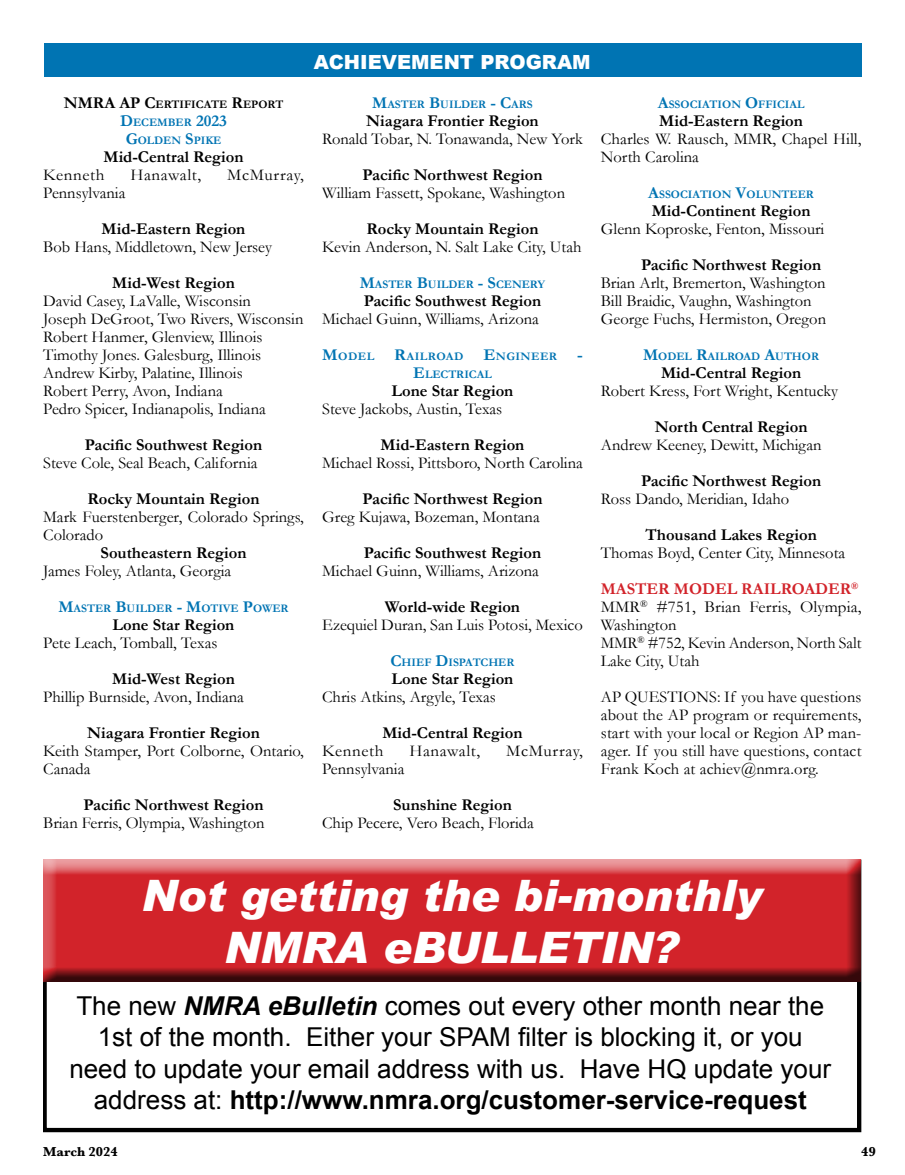
<style>
.page{position:relative;width:905px;height:1175px;background:#fff}
.page>*{position:absolute;margin:0;border:0;box-sizing:border-box;transform-origin:0 0}
.t1{font:italic 900 43.35px/52.1px "Arial";color:#fff;text-align:center}
.t2{font:25.95px/31.2px "Arial";color:#000;text-align:center}
.t3{font:900 19.5px "Arial";color:#fff}
.t4{font:16.5px/18px "Garamond";color:#000}
.t5{font:700 16.5px "Garamond";color:#000}
.t6{font:16.5px "Garamond";letter-spacing:.035em;color:#000}
.t7{font:700 13.5px "Baskerville";color:#000}
.t8{font:700 11.55px/18px "Garamond";color:#0074b3;text-align:center}
.s1{font-size:16.5px;color:#000}
.s2{color:#000}
.s3{font-size:16.5px}
.s4{font-weight:700;color:#d2232a}
.s5{font-weight:700;font-style:italic}
.s6{font-weight:700}
</style>
<div class="page">
<div style="left:44px;top:44px;width:817px;height:33px;background:#0074b3"></div>
<svg style="left:44px;top:985px;width:817px;height:147px"></svg>
<div style="left:44px;top:859px;width:818px;height:126px;background:#000;opacity:.75"></div>
<p class="t3" style="left:314px;top:48px;width:278px">ACHIEVEMENT PROGRAM</p>
<p class="t8" style="left:64px;top:95px;width:221px"><span class="s1">NMRA AP C</span><span class="s2">ERTIFICATE</span> <span class="s1">R</span><span class="s2">EPORT<br></span><span class="s3">D</span>ECEMBER <span class="s3">2023<br>G</span>OLDEN <span class="s3">S</span>PIKE</p>
<p class="t5" style="left:103px;top:147px;width:141px">Mid-Central Region</p>
<p class="t6" style="left:43px;top:165px;width:63px">Kenneth</p>
<p class="t6" style="left:130px;top:165px;width:72px">Hanawalt,</p>
<p class="t6" style="left:227px;top:165px;width:78px">McMurray,</p>
<p class="t4" style="left:43px;top:184px;width:84px">Pennsylvania</p>
<p class="t5" style="left:102px;top:219px;width:145px">Mid-Eastern Region</p>
<p class="t4" style="left:43px;top:238px;width:230px">Bob Hans, Middletown, New Jersey</p>
<p class="t5" style="left:112px;top:273px;width:124px">Mid-West Region</p>
<p class="t4" style="left:43px;top:292px;width:262px">David Casey, LaValle, Wisconsin<br>Joseph DeGroot, Two Rivers, Wisconsin Robert Hanmer, Glenview, Illinois Timothy Jones. Galesburg, Illinois Andrew Kirby, Palatine, Illinois<br>Robert Perry, Avon, Indiana<br>Pedro Spicer, Indianapolis, Indiana</p>
<p class="t5" style="left:85px;top:435px;width:179px">Pacific Southwest Region</p>
<p class="t4" style="left:43px;top:454px;width:216px">Steve Cole, Seal Beach, California</p>
<p class="t5" style="left:87px;top:489px;width:173px">Rocky Mountain Region</p>
<p class="t4" style="left:43px;top:508px;width:262px">Mark Fuerstenberger, Colorado Springs,<br>Colorado</p>
<p class="t5" style="left:101px;top:543px;width:147px">Southeastern Region</p>
<p class="t4" style="left:43px;top:562px;width:189px">James Foley, Atlanta, Georgia</p>
<p class="t8" style="left:58px;top:599px;width:231px"><span class="s3">M</span>ASTER <span class="s3">B</span>UILDER <span class="s3">- M</span>OTIVE <span class="s3">P</span>OWER</p>
<p class="t5" style="left:113px;top:615px;width:123px">Lone Star Region</p>
<p class="t4" style="left:43px;top:634px;width:176px">Pete Leach, Tomball, Texas</p>
<p class="t5" style="left:112px;top:669px;width:124px">Mid-West Region</p>
<p class="t4" style="left:43px;top:688px;width:202px">Phillip Burnside, Avon, Indiana</p>
<p class="t5" style="left:87px;top:723px;width:174px">Niagara Frontier Region</p>
<p class="t4" style="left:43px;top:742px;width:262px">Keith Stamper, Port Colborne, Ontario,<br>Canada</p>
<p class="t5" style="left:83px;top:795px;width:182px">Pacific Northwest Region</p>
<p class="t4" style="left:43px;top:814px;width:223px">Brian Ferris, Olympia, Washington</p>
<p class="t8" style="left:372px;top:95px;width:148px"><span class="s3">M</span>ASTER <span class="s3">B</span>UILDER <span class="s3">- C</span>ARS</p>
<p class="t5" style="left:366px;top:111px;width:174px">Niagara Frontier Region</p>
<p class="t4" style="left:322px;top:130px;width:262px">Ronald Tobar, N. Tonawanda, New York</p>
<p class="t5" style="left:362px;top:165px;width:182px">Pacific Northwest Region</p>
<p class="t4" style="left:322px;top:184px;width:244px">William Fassett, Spokane, Washington</p>
<p class="t5" style="left:366px;top:219px;width:173px">Rocky Mountain Region</p>
<p class="t4" style="left:322px;top:238px;width:261px">Kevin Anderson, N. Salt Lake City, Utah</p>
<p class="t8" style="left:360px;top:275px;width:187px"><span class="s3">M</span>ASTER <span class="s3">B</span>UILDER <span class="s3">- S</span>CENERY</p>
<p class="t5" style="left:364px;top:291px;width:179px">Pacific Southwest Region</p>
<p class="t4" style="left:322px;top:310px;width:218px">Michael Guinn, Williams, Arizona</p>
<p class="t8" style="left:322px;top:347px;width:134px"><span class="s3">M</span>ODEL <span class="s3">R</span>AILROAD</p>
<p class="t8" style="left:413px;top:347px;width:171px;text-align:left;text-indent:70px"><span class="s3">E</span>NGINEER <span class="s3">-<br>E</span>LECTRICAL</p>
<p class="t5" style="left:391px;top:381px;width:123px">Lone Star Region</p>
<p class="t4" style="left:322px;top:400px;width:182px">Steve Jackobs, Austin, Texas</p>
<p class="t5" style="left:380px;top:435px;width:145px">Mid-Eastern Region</p>
<p class="t4" style="left:322px;top:454px;width:262px">Michael Rossi, Pittsboro, North Carolina</p>
<p class="t5" style="left:362px;top:489px;width:182px">Pacific Northwest Region</p>
<p class="t4" style="left:322px;top:508px;width:219px">Greg Kujawa, Bozeman, Montana</p>
<p class="t5" style="left:364px;top:543px;width:179px">Pacific Southwest Region</p>
<p class="t4" style="left:322px;top:562px;width:218px">Michael Guinn, Williams, Arizona</p>
<p class="t5" style="left:385px;top:597px;width:137px">World-wide Region</p>
<p class="t4" style="left:322px;top:616px;width:262px">Ezequiel Duran, San Luis Potosi, Mexico</p>
<p class="t8" style="left:390px;top:653px;width:125px"><span class="s3">C</span>HIEF <span class="s3">D</span>ISPATCHER</p>
<p class="t5" style="left:391px;top:669px;width:123px">Lone Star Region</p>
<p class="t4" style="left:322px;top:688px;width:175px">Chris Atkins, Argyle, Texas</p>
<p class="t5" style="left:382px;top:723px;width:141px">Mid-Central Region</p>
<p class="t6" style="left:322px;top:741px;width:63px">Kenneth</p>
<p class="t6" style="left:409px;top:741px;width:72px">Hanawalt,</p>
<p class="t6" style="left:506px;top:741px;width:78px">McMurray,</p>
<p class="t4" style="left:322px;top:760px;width:84px">Pennsylvania</p>
<p class="t5" style="left:393px;top:795px;width:120px">Sunshine Region</p>
<p class="t4" style="left:322px;top:814px;width:213px">Chip Pecere, Vero Beach, Florida</p>
<p class="t8" style="left:658px;top:95px;width:148px"><span class="s3">A</span>SSOCIATION <span class="s3">O</span>FFICIAL</p>
<p class="t5" style="left:659px;top:111px;width:145px">Mid-Eastern Region</p>
<p class="t4" style="left:600px;top:130px;width:262px">Charles W. Rausch, MMR, Chapel Hill,<br>North Carolina</p>
<p class="t8" style="left:648px;top:185px;width:167px"><span class="s3">A</span>SSOCIATION <span class="s3">V</span>OLUNTEER</p>
<p class="t5" style="left:651px;top:201px;width:160px">Mid-Continent Region</p>
<p class="t4" style="left:600px;top:220px;width:225px">Glenn Koproske, Fenton, Missouri</p>
<p class="t5" style="left:641px;top:255px;width:182px">Pacific Northwest Region</p>
<p class="t4" style="left:600px;top:274px;width:227px">Brian Arlt, Bremerton, Washington<br>Bill Braidic, Vaughn, Washington<br>George Fuchs, Hermiston, Oregon</p>
<p class="t8" style="left:643px;top:347px;width:177px"><span class="s3">M</span>ODEL <span class="s3">R</span>AILROAD <span class="s3">A</span>UTHOR</p>
<p class="t5" style="left:661px;top:363px;width:141px">Mid-Central Region</p>
<p class="t4" style="left:600px;top:382px;width:239px">Robert Kress, Fort Wright, Kentucky</p>
<p class="t5" style="left:654px;top:417px;width:154px">North Central Region</p>
<p class="t4" style="left:600px;top:436px;width:222px">Andrew Keeney, Dewitt, Michigan</p>
<p class="t5" style="left:641px;top:471px;width:182px">Pacific Northwest Region</p>
<p class="t4" style="left:600px;top:490px;width:190px">Ross Dando, Meridian, Idaho</p>
<p class="t5" style="left:645px;top:525px;width:173px">Thousand Lakes Region</p>
<p class="t4" style="left:600px;top:535px;width:259px;line-height:36px">Thomas Boyd, Center City, Minnesota<br><span class="s4">MASTE R MODEL RAILROADER</span><sup>®</sup></p>
<p class="t4" style="left:600px;top:598px;width:262px">MMR<sup>®</sup> #751, Brian Ferris, Olympia,<br>Washington<br>MMR<sup>®</sup> #752, Kevin Anderson, North Salt<br>Lake City, Utah</p>
<p class="t4" style="left:600px;top:688px;width:262px;text-align:justify">AP QUESTIONS: If you have questions about the AP program or requirements, start with your local or Region AP man&shy;ager. If you still have questions, contact Frank Koch at achiev@nmra.org.</p>
<h1 class="t1" style="left:141px;top:868px;width:622px">Not getting the bi-monthly<br>NMRA eBULLETIN?</h1>
<p class="t2" style="left:69px;top:990px;width:763px">The new <span class="s5">NMRA eBulletin</span> comes out every other month near the 1st of the month. Either your SPAM filter is blocking it, or you need to update your email address with us. Have HQ update your address at: <span class="s6">http://www.nmra.org/customer-service-request</span></p>
<p class="t7" style="left:43px;top:1142px;width:76px">March 2024</p>
<p class="t7" style="left:861px;top:1142px;width:16px">49</p>
</div>
